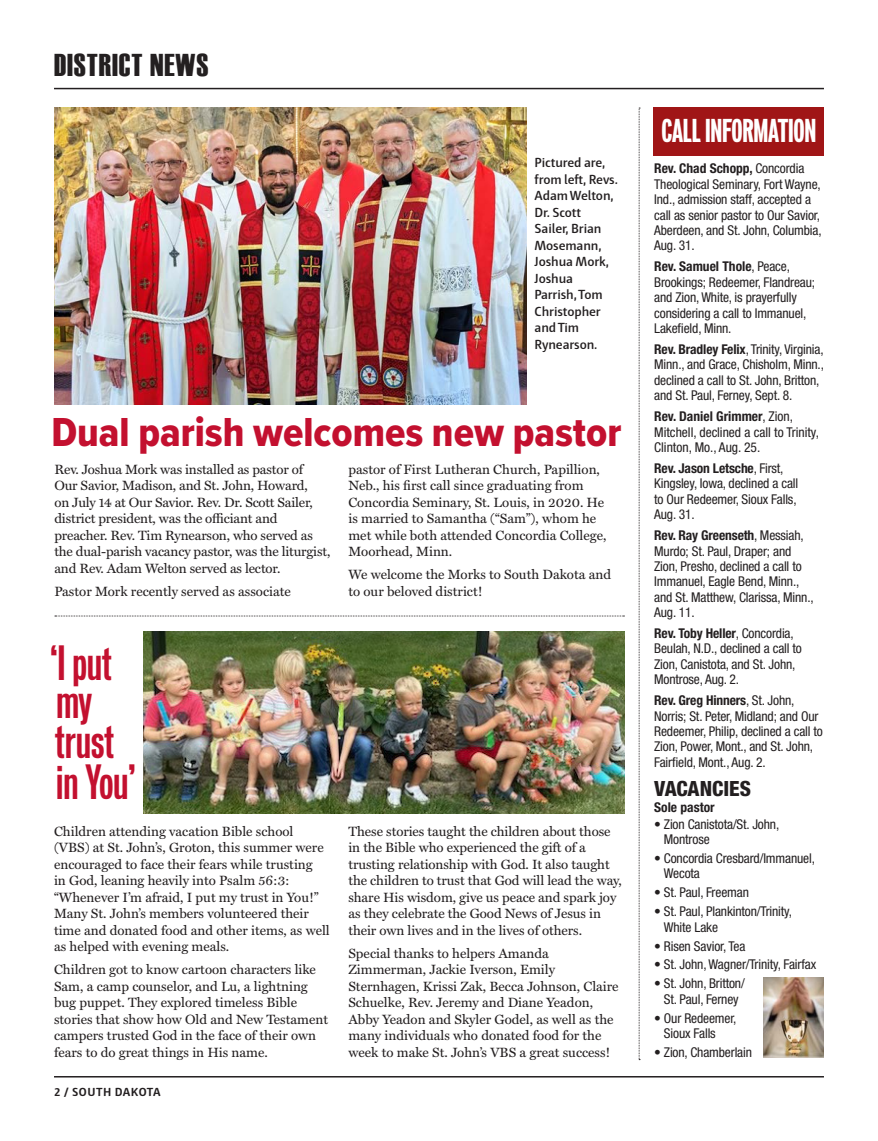
<style>
.page{position:relative;width:878px;height:1141px;background:#fff}
.page>*{position:absolute;margin:0;border:0;box-sizing:border-box;transform-origin:0 0}
.t1{font:45px/39.5px "Vonnes Bold Comp";color:#c3102f}
.t2{font:42px "Proxima Nova Cond Extrabld";color:#c3102f}
.Interior_Header_Bar_Left{font:31.5px "Haettenschweiler";letter-spacing:.03em;color:#231f20}
.Headline{font:30px "Vonnes Exbold Comp";letter-spacing:-.01em;color:#fff}
.t3{font:800 condensed 21px "Helvetica Neue LT Std";color:#231f20}
.t4{font:13.5px/16.5px "Miller Text";color:#231f20}
.t5{font:condensed 13.5px/15.5px "Helvetica Neue LT Std";letter-spacing:-.01em;color:#231f20}
.Photo_Text{font:600 13.5px/16.5px "Haptic";letter-spacing:-.01em;color:#231f20}
.t6{font:700 condensed 13.5px "Helvetica Neue LT Std";color:#231f20}
.Footer_Left{font:700 12px "Haptic";letter-spacing:.04em;color:#231f20}
.s1{font-weight:700}
</style>
<div class="page">
<hr style="left:54px;top:88px;width:770px;height:1px;background:#231f20">
<hr style="left:54px;top:1076px;width:770px;height:1px;background:#231f20">
<svg style="left:55px;top:616px;width:569px;height:1px"></svg>
<div style="left:653px;top:108px;width:171px;height:48px;background:#a01516"></div>
<svg style="left:638px;top:108px;width:2px;height:952px;background:#cbcaca"></svg>
<img style="left:54px;top:108px;width:472px;height:296px">
<img style="left:143px;top:631px;width:481px;height:182px">
<img style="left:763px;top:978px;width:61px;height:80px">
<p class="Interior_Header_Bar_Left" style="left:54px;top:47px;width:156px">DISTRICT NEWS</p>
<p class="Photo_Text" style="left:534px;top:154px;width:85px">Pictured are, from left, Revs.<br>Adam Welton,<br>Dr. Scott<br>Sailer, Brian<br>Mosemann,<br>Joshua Mork,<br>Joshua<br>Parrish, Tom<br>Christopher and Tim<br>Rynearson.</p>
<p class="t2" style="left:51px;top:401px;width:571px">Dual parish welcomes new pastor</p>
<p class="t4" style="left:54px;top:461px;width:277px">Rev. Joshua Mork was installed as pastor of<br>Our Savior, Madison, and St. John, Howard,<br>on July 14 at Our Savior. Rev. Dr. Scott Sailer, district president, was the officiant and preacher. Rev. Tim Rynearson, who served as the dual-parish vacancy pastor, was the liturgist, and Rev. Adam Welton served as lector.</p>
<p class="t4" style="left:54px;top:583px;width:238px">Pastor Mork recently served as associate</p>
<p class="t4" style="left:348px;top:461px;width:259px">pastor of First Lutheran Church, Papillion, Neb., his first call since graduating from Concordia Seminary, St. Louis, in 2020. He is married to Samantha (“Sam”), whom he met while both attended Concordia College, Moorhead, Minn.</p>
<p class="t4" style="left:348px;top:567px;width:264px">We welcome the Morks to South Dakota and to our beloved district!</p>
<p class="t1" style="left:50px;top:642px;width:87px">‘I put my trust in You’</p>
<p class="t4" style="left:54px;top:823px;width:277px">Children attending vacation Bible school (VBS) at St. John’s, Groton, this summer were encouraged to face their fears while trusting<br>in God, leaning heavily into Psalm 56:3: “Whenever I’m afraid, I put my trust in You!” Many St. John’s members volunteered their time and donated food and other items, as well as helped with evening meals.</p>
<p class="t4" style="left:54px;top:962px;width:275px">Children got to know cartoon characters like Sam, a camp counselor, and Lu, a lightning bug puppet. They explored timeless Bible stories that show how Old and New Testament campers trusted God in the face of their own fears to do great things in His name.</p>
<p class="Footer_Left" style="left:54px;top:1084px;width:108px">2 / SOUTH DAKOTA</p>
<p class="t4" style="left:348px;top:823px;width:275px">These stories taught the children about those in the Bible who experienced the gift of a trusting relationship with God. It also taught the children to trust that God will lead the way, share His wisdom, give us peace and spark joy as they celebrate the Good News of Jesus in their own lives and in the lives of others.</p>
<p class="t4" style="left:348px;top:945px;width:272px">Special thanks to helpers Amanda Zimmerman, Jackie Iverson, Emily Sternhagen, Krissi Zak, Becca Johnson, Claire Schuelke, Rev. Jeremy and Diane Yeadon, Abby Yeadon and Skyler Godel, as well as the many individuals who donated food for the week to make St. John’s VBS a great success!</p>
<p class="Headline" style="left:661px;top:112px;width:156px">CALL INFORMATION</p>
<p class="t5" style="left:654px;top:161px;width:169px"><span class="s1">Rev. Chad Schopp,</span> Concordia<br>Theological Seminary, Fort Wayne,<br>Ind., admission staff, accepted a call as senior pastor to Our Savior,<br>Aberdeen, and St. John, Columbia,<br>Aug. 31.</p>
<p class="t5" style="left:654px;top:259px;width:162px"><span class="s1">Rev. Samuel Thole</span>, Peace,<br>Brookings; Redeemer, Flandreau; and Zion, White, is prayerfully considering a call to Immanuel,<br>Lakefield, Minn.</p>
<p class="t5" style="left:654px;top:341px;width:171px"><span class="s1">Rev. Bradley Felix</span>, Trinity, Virginia, Minn., and Grace, Chisholm, Minn., declined a call to St. John, Britton, and St. Paul, Ferney, Sept. 8.</p>
<p class="t5" style="left:654px;top:408px;width:166px"><span class="s1">Rev. Daniel Grimmer</span>, Zion,<br>Mitchell, declined a call to Trinity,<br>Clinton, Mo., Aug. 25.</p>
<p class="t5" style="left:654px;top:460px;width:145px"><span class="s1">Rev. Jason Letsche</span>, First,<br>Kingsley, Iowa, declined a call to Our Redeemer, Sioux Falls,<br>Aug. 31.</p>
<p class="t5" style="left:654px;top:527px;width:161px"><span class="s1">Rev. Ray Greenseth</span>, Messiah,<br>Murdo; St. Paul, Draper; and<br>Zion, Presho, declined a call to<br>Immanuel, Eagle Bend, Minn., and St. Matthew, Clarissa, Minn.,<br>Aug. 11.</p>
<p class="t5" style="left:654px;top:625px;width:149px"><span class="s1">Rev. Toby Heller</span>, Concordia,<br>Beulah, N.D., declined a call to<br>Zion, Canistota, and St. John,<br>Montrose, Aug. 2.</p>
<p class="t5" style="left:654px;top:693px;width:170px"><span class="s1">Rev. Greg Hinners</span>, St. John,<br>Norris; St. Peter, Midland; and Our<br>Redeemer, Philip, declined a call to<br>Zion, Power, Mont., and St. John,<br>Fairfield, Mont., Aug. 2.</p>
<p class="t3" style="left:654px;top:775px;width:98px">VACANCIES</p>
<p class="t6" style="left:654px;top:799px;width:62px">Sole pastor</p>
<p class="t5" style="left:664px;top:816px;width:117px;text-indent:-10px">• Zion Canistota/St. John,<br>Montrose</p>
<p class="t5" style="left:664px;top:850px;width:153px;text-indent:-10px">• Concordia Cresbard/Immanuel,<br>Wecota</p>
<p class="t5" style="left:654px;top:885px;width:96px">• St. Paul, Freeman</p>
<p class="t5" style="left:664px;top:903px;width:130px;text-indent:-10px">• St. Paul, Plankinton/Trinity,<br>White Lake</p>
<p class="t5" style="left:654px;top:938px;width:93px">• Risen Savior, Tea</p>
<p class="t5" style="left:654px;top:957px;width:163px">• St. John, Wagner/Trinity, Fairfax</p>
<p class="t5" style="left:654px;top:976px;width:92px;text-align:center">• St. John, Britton/<br>St. Paul, Ferney</p>
<p class="t5" style="left:664px;top:1010px;width:74px;text-indent:-10px">• Our Redeemer,<br>Sioux Falls</p>
<p class="t5" style="left:654px;top:1044px;width:99px">• Zion, Chamberlain</p>
</div>
